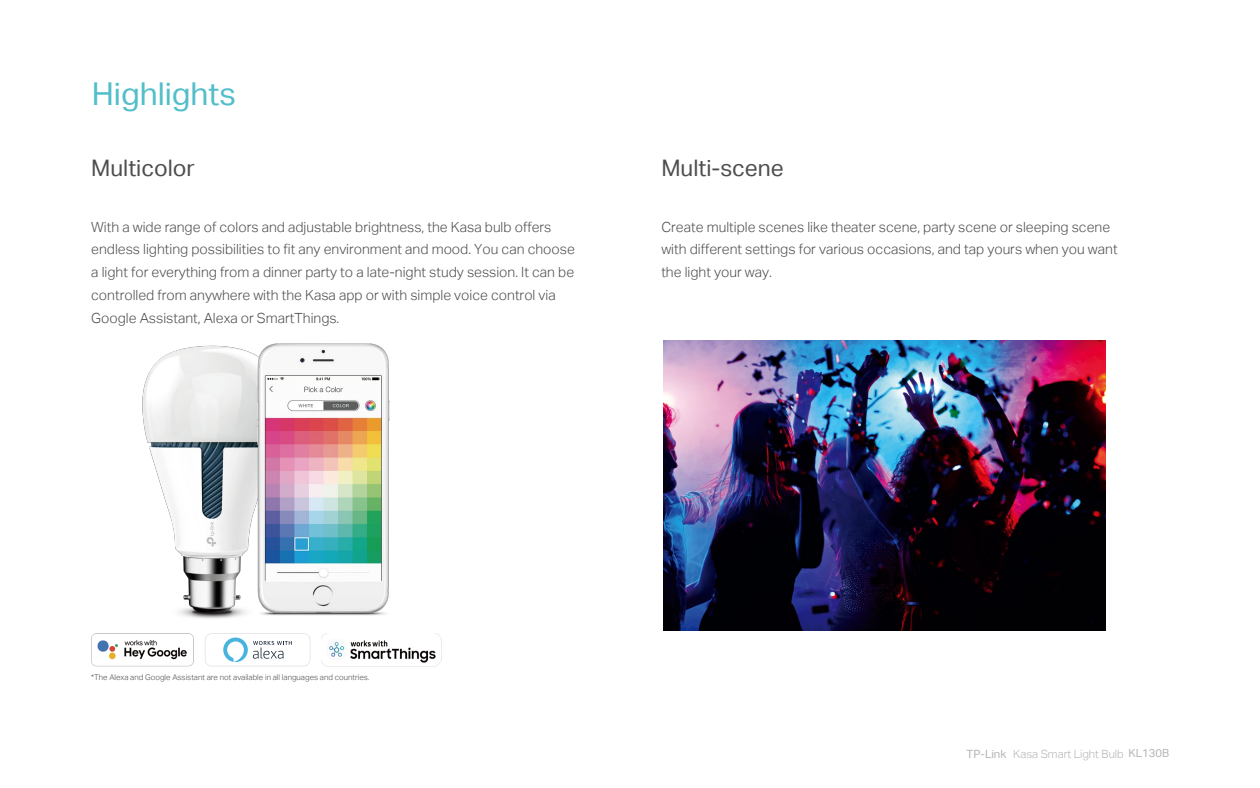
<style>
.page{position:relative;width:1260px;height:788px;background:#fff}
.page>*{position:absolute;margin:0;border:0;box-sizing:border-box;transform-origin:0 0}
.t1{font:31.5px "TP Link Aktiv Regular";color:#51beca}
.t2{font:22.75px "TP Link Aktiv Regular";color:#4d4d4d}
.t3{font:14px/22.8px "TP Link Aktiv Light";color:#4d4d4d}
.t4{font:11.38px "TP Link Aktiv Light";color:#b5b5b5}
.t5{font:7.88px "TP Link Aktiv Light";color:#4d4d4d}
.s1{font-family:"TP Link Aktiv Regular"}
.s2{font-family:"TP Link Aktiv Regular";font-size:11.2px}
</style>
<div class="page">
<img style="left:95px;top:345px;width:302px;height:322px">
<img style="left:257px;top:343px;width:133px;height:276px">
<img style="left:664px;top:341px;width:441px;height:289px">
<img style="left:321px;top:633px;width:120px;height:33px">
<svg style="left:205px;top:633px;width:105px;height:33px"></svg>
<svg style="left:91px;top:633px;width:103px;height:33px"></svg>
<h1 class="t1" style="left:92px;top:76px;width:146px">Highlights</h1>
<h2 class="t2" style="left:91px;top:154px;width:105px">Multicolor</h2>
<p class="t3" style="left:91px;top:215px;width:485px">With a wide range of colors and adjustable brightness, the Kasa bulb offers endless lighting possibilities to fit any environment and mood. You can choose a light for everything from a dinner party to a late-night study session. It can be controlled from anywhere with the Kasa app or with simple voice control via Google Assistant, Alexa or SmartThings.</p>
<h2 class="t2" style="left:661px;top:154px;width:124px">Multi-scene</h2>
<p class="t3" style="left:661px;top:215px;width:458px">Create multiple scenes like theater scene, party scene or sleeping scene with different settings for various occasions, and tap yours when you want the light your way.</p>
<p class="t5" style="left:91px;top:672px;width:280px">*The Alexa and Google Assistant are not available in all languages and countries.</p>
<p class="t4" style="left:967px;top:747px;width:204px"><span class="s1">TP-Link</span> Kasa Smart Light Bulb <span class="s2">KL130B</span></p>
</div>
